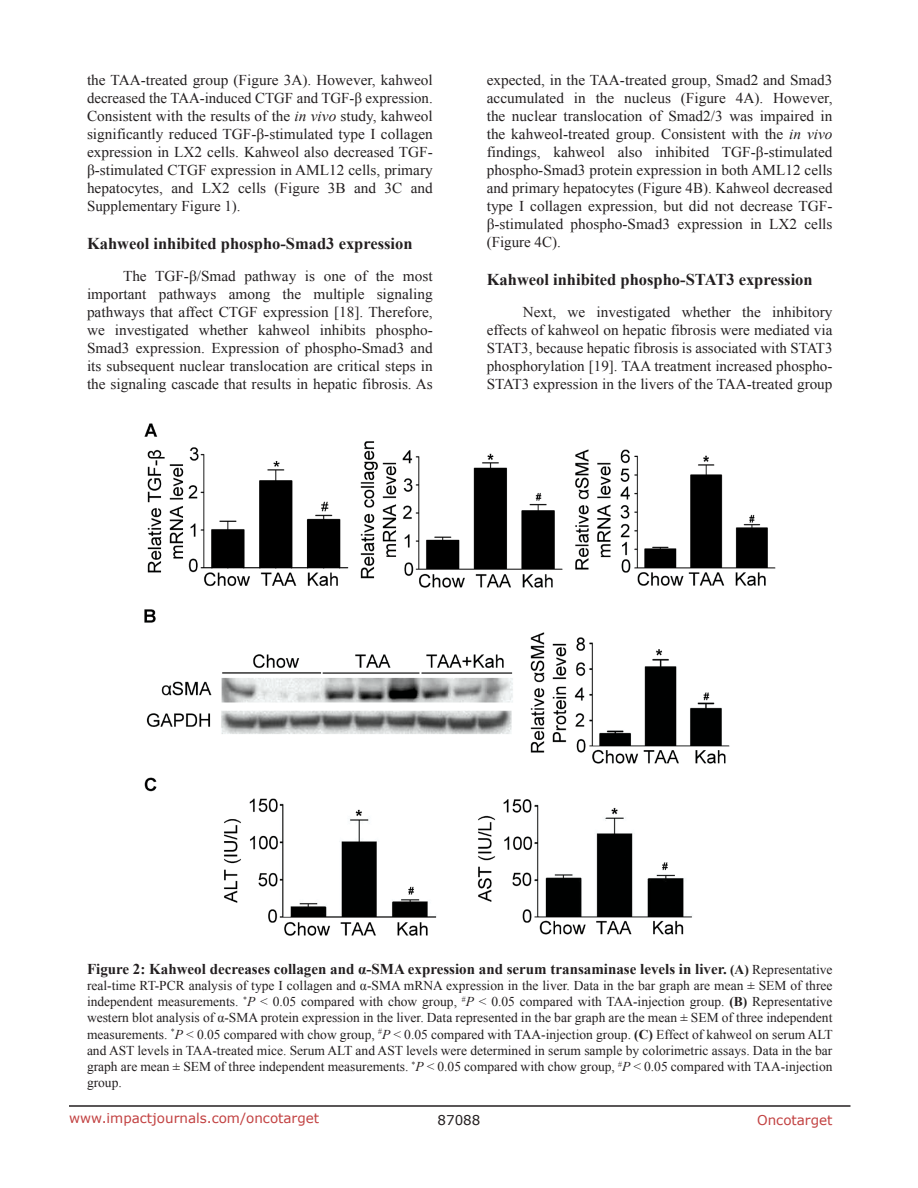
<style>
.page{position:relative;width:918px;height:1188px;background:#fff}
.page>*{position:absolute;margin:0;border:0;box-sizing:border-box;transform-origin:0 0}
.SubHeading{font:700 16.5px "Times New Roman";color:#231f20}
.BodyText{font:15px/18px "Times New Roman";color:#231f20;text-align:justify}
.figuretext{font:700 15px "Times New Roman";color:#231f20}
.figuretext-2{font:13.5px/16.2px "Times New Roman";color:#231f20;text-align:justify}
.t1{font:13.5px "Verdana";color:#c24141}
.t2{font:13.5px "Verdana";color:#231f20}
.s1{font-style:italic}
.s2{font-size:13.5px}
.s3{font-weight:400;font-size:13.5px}
.s4{font-weight:700}
</style>
<div class="page">
<hr style="left:69px;top:1105px;width:781px;height:2px;background:#231f20">
<img style="left:144px;top:423px;width:632px;height:513px">
<p class="BodyText" style="left:87px;top:71px;width:347px">the TAA-treated group (Figure 3A). However, kahweol decreased the TAA-induced CTGF and TGF-β expression.<br>Consistent with the results of the <span class="s1">in vivo</span> study, kahweol significantly reduced TGF-β-stimulated type I collagen expression in LX2 cells. Kahweol also decreased TGF&shy;β-stimulated CTGF expression in AML12 cells, primary hepatocytes, and LX2 cells (Figure 3B and 3C and Supplementary Figure 1).</p>
<p class="SubHeading" style="left:87px;top:232px;width:327px">Kahweol inhibited phospho-Smad3 expression</p>
<p class="BodyText" style="left:87px;top:266px;width:347px;text-indent:36px">The TGF-β/Smad pathway is one of the most important pathways among the multiple signaling pathways that affect CTGF expression [18]. Therefore, we investigated whether kahweol inhibits phospho-Smad3 expression. Expression of phospho-Smad3 and its subsequent nuclear translocation are critical steps in the signaling cascade that results in hepatic fibrosis. As</p>
<p class="BodyText" style="left:487px;top:71px;width:347px">expected, in the TAA-treated group, Smad2 and Smad3 accumulated in the nucleus (Figure 4A). However, the nuclear translocation of Smad2/3 was impaired in the kahweol-treated group. Consistent with the <span class="s1">in vivo </span>findings, kahweol also inhibited TGF-β-stimulated phospho-Smad3 protein expression in both AML12 cells and primary hepatocytes (Figure 4B). Kahweol decreased type I collagen expression, but did not decrease TGF&shy;β-stimulated phospho-Smad3 expression in LX2 cells (Figure 4C).</p>
<p class="SubHeading" style="left:487px;top:268px;width:327px">Kahweol inhibited phospho-STAT3 expression</p>
<p class="BodyText" style="left:487px;top:302px;width:347px;text-indent:36px">Next, we investigated whether the inhibitory effects of kahweol on hepatic fibrosis were mediated via STAT3, because hepatic fibrosis is associated with STAT3 phosphorylation [19]. TAA treatment increased phospho-STAT3 expression in the livers of the TAA-treated group</p>
<p class="figuretext" style="left:87px;top:958px;width:747px">Figure 2: Kahweol decreases collagen and α-SMA expression and serum transaminase levels in liver. <span class="s2">(A)</span> <span class="s3">Representative</span></p>
<p class="figuretext-2" style="left:87px;top:977px;width:747px">real-time RT-PCR analysis of type I collagen and α-SMA mRNA expression in the liver. Data in the bar graph are mean ± SEM of three independent measurements. <sup>*</sup><span class="s1">P</span> &lt; 0.05 compared with chow group, <sup>#</sup><span class="s1">P</span> &lt; 0.05 compared with TAA-injection group. <span class="s4">(B)</span> Representative western blot analysis of α-SMA protein expression in the liver. Data represented in the bar graph are the mean ± SEM of three independent measurements. <sup>*</sup><span class="s1">P</span> &lt; 0.05 compared with chow group, <sup>#</sup><span class="s1">P</span> &lt; 0.05 compared with TAA-injection group. <span class="s4">(C)</span> Effect of kahweol on serum ALT and AST levels in TAA-treated mice. Serum ALT and AST levels were determined in serum sample by colorimetric assays. Data in the bar graph are mean ± SEM of three independent measurements. <sup>*</sup><span class="s1">P</span> &lt; 0.05 compared with chow group, <sup>#</sup><span class="s1">P</span> &lt; 0.05 compared with TAA-injection group.</p>
<p class="t1" style="left:69px;top:1109px;width:252px">www.impactjournals.com/oncotarget</p>
<p class="t2" style="left:438px;top:1111px;width:44px">87088</p>
<p class="t1" style="left:757px;top:1111px;width:77px">Oncotarget</p>
</div>
